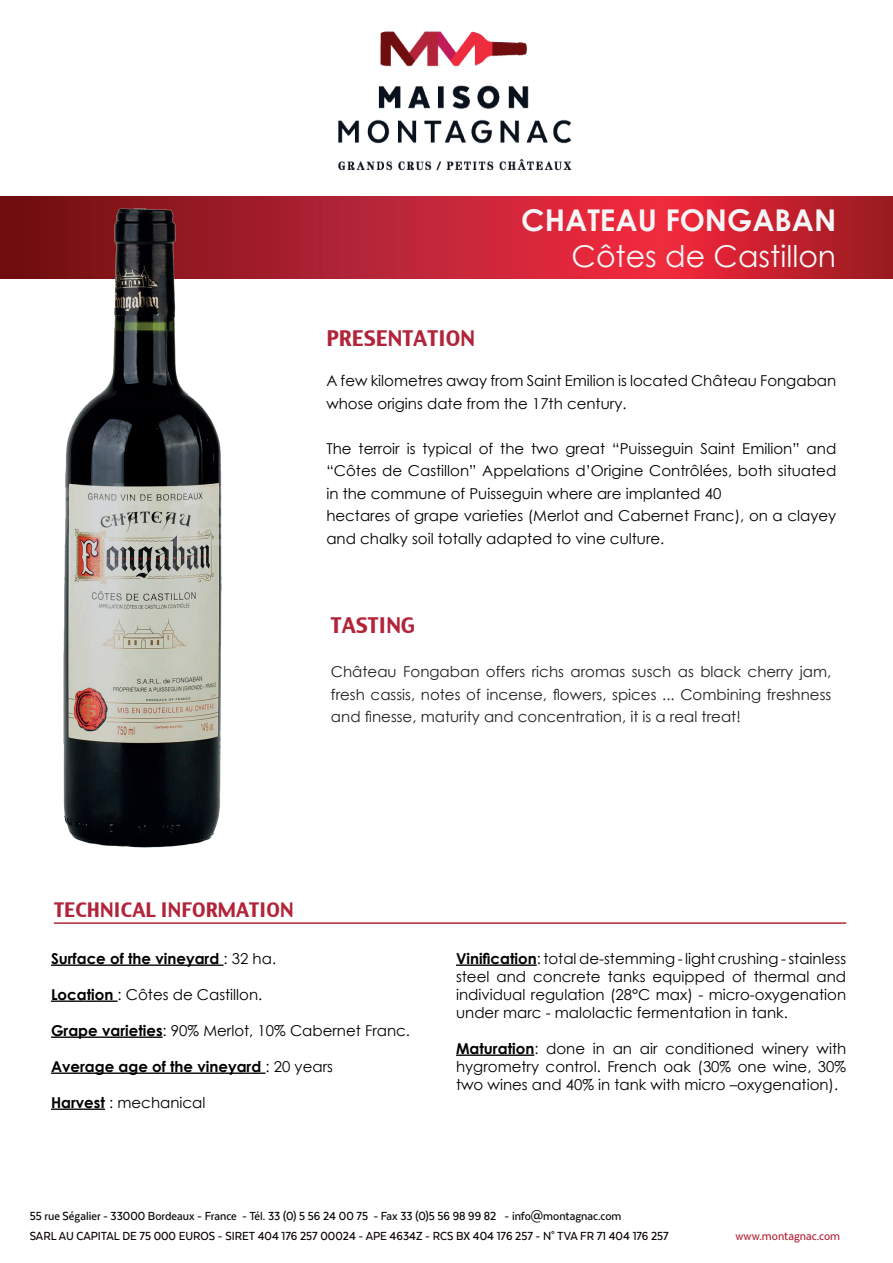
<style>
.page{position:relative;width:893px;height:1263px;background:#fff}
.page>*{position:absolute;margin:0;border:0;box-sizing:border-box;transform-origin:0 0}
.t1{font:30px "Century Gothic";color:#f6f6f7}
.t2{font:700 30px "Century Gothic";color:#f6f6f7}
.t3{font:21px "Charcoal CY";color:#b22439}
.t4{font:19.5px "Charcoal CY";color:#b22439}
.t5{font:15px/22.5px "Century Gothic";color:#000001}
.t6{font:15px/22.5px "Century Gothic";color:#231f20;text-align:justify}
.t7{font:700 15px "Century Gothic";color:#000001}
.t8{font:500 13.5px/19.5px "Texta Narrow";color:#080302}
.t9{font:500 13.5px "Texta Narrow";color:#b22439}
.s1{font-weight:400}
.s2{font-weight:700}
</style>
<div class="page">
<hr style="left:51px;top:964px;width:173px;height:2px;background:#000001">
<hr style="left:51px;top:1000px;width:67px;height:2px;background:#000001">
<hr style="left:51px;top:1036px;width:112px;height:2px;background:#000001">
<hr style="left:51px;top:1072px;width:215px;height:2px;background:#000001">
<hr style="left:51px;top:1108px;width:54px;height:2px;background:#000001">
<hr style="left:456px;top:964px;width:81px;height:2px;background:#000001">
<hr style="left:456px;top:1054px;width:78px;height:2px;background:#000001">
<hr style="left:54px;top:922px;width:792px;height:2px;background:#b22439">
<svg style="left:0;top:196px;width:893px;height:82px;background:#bd2130"></svg>
<img style="left:338px;top:31px;width:234px;height:140px">
<img style="left:64px;top:208px;width:158px;height:639px">
<h1 class="t2" style="left:521px;top:197px;width:316px">CHATEAU FONGABAN</h1>
<h1 class="t1" style="left:572px;top:235px;width:266px">Côtes de Castillon</h1>
<h2 class="t3" style="left:326px;top:325px;width:150px">PRESENTATION</h2>
<p class="t5" style="left:326px;top:369px;width:511px">A few kilometres away from Saint Emilion is located Château Fongaban whose origins date from the 17th century.</p>
<p class="t5" style="left:326px;top:437px;width:511px">The terroir is typical of the two great “Puisseguin Saint Emilion” and “Côtes de Castillon” Appelations d’Origine Contrôlées, both situated in the commune of Puisseguin where are implanted 40<br>hectares of grape varieties (Merlot and Cabernet Franc), on a clayey and chalky soil totally adapted to vine culture.</p>
<h2 class="t3" style="left:331px;top:612px;width:86px">TASTING</h2>
<p class="t6" style="left:331px;top:660px;width:502px">Château Fongaban offers richs aromas susch as black cherry jam, fresh cassis, notes of incense, flowers, spices ... Combining freshness and finesse, maturity and concentration, it is a real treat!</p>
<h3 class="t4" style="left:54px;top:897px;width:241px">TECHNICAL INFORMATION</h3>
<p class="t7" style="left:51px;top:947px;width:227px">Surface of the vineyard <span class="s1">: 32 ha.</span></p>
<p class="t5" style="left:51px;top:983px;width:213px"><span class="s2">Location</span> : Côtes de Castillon.</p>
<p class="t5" style="left:51px;top:1019px;width:361px"><span class="s2">Grape varieties</span>: 90% Merlot, 10% Cabernet Franc.</p>
<p class="t7" style="left:51px;top:1055px;width:283px">Average age of the vineyard <span class="s1">: 20 years</span></p>
<p class="t5" style="left:51px;top:1091px;width:156px"><span class="s2">Harvest</span> : mechanical</p>
<p class="t5" style="left:456px;top:949px;width:392px;line-height:18px;text-align:justify"><span class="s2">Vinification</span>: total de-stemming - light crushing - stainless steel and concrete tanks equipped of thermal and individual regulation (28°C max) - micro-oxygenation under marc - malolactic fermentation in tank.</p>
<p class="t5" style="left:456px;top:1039px;width:392px;line-height:18px;text-align:justify"><span class="s2">Maturation</span>: done in an air conditioned winery with hygrometry control. French oak (30% one wine, 30% two wines and 40% in tank with micro –oxygenation).</p>
<p class="t8" style="left:30px;top:1206px;width:640px">55 rue Ségalier - 33000 Bordeaux - France - Tél. 33 (0) 5 56 24 00 75 - Fax 33 (0)5 56 98 99 82 - info@montagnac.com<br>SARL AU CAPITAL DE 75 000 EUROS - SIRET 404 176 257 00024 - APE 4634Z - RCS BX 404 176 257 - N° TVA FR 71 404 176 257</p>
<p class="t9" style="left:735px;top:1228px;width:106px">www.montagnac.com</p>
</div>
